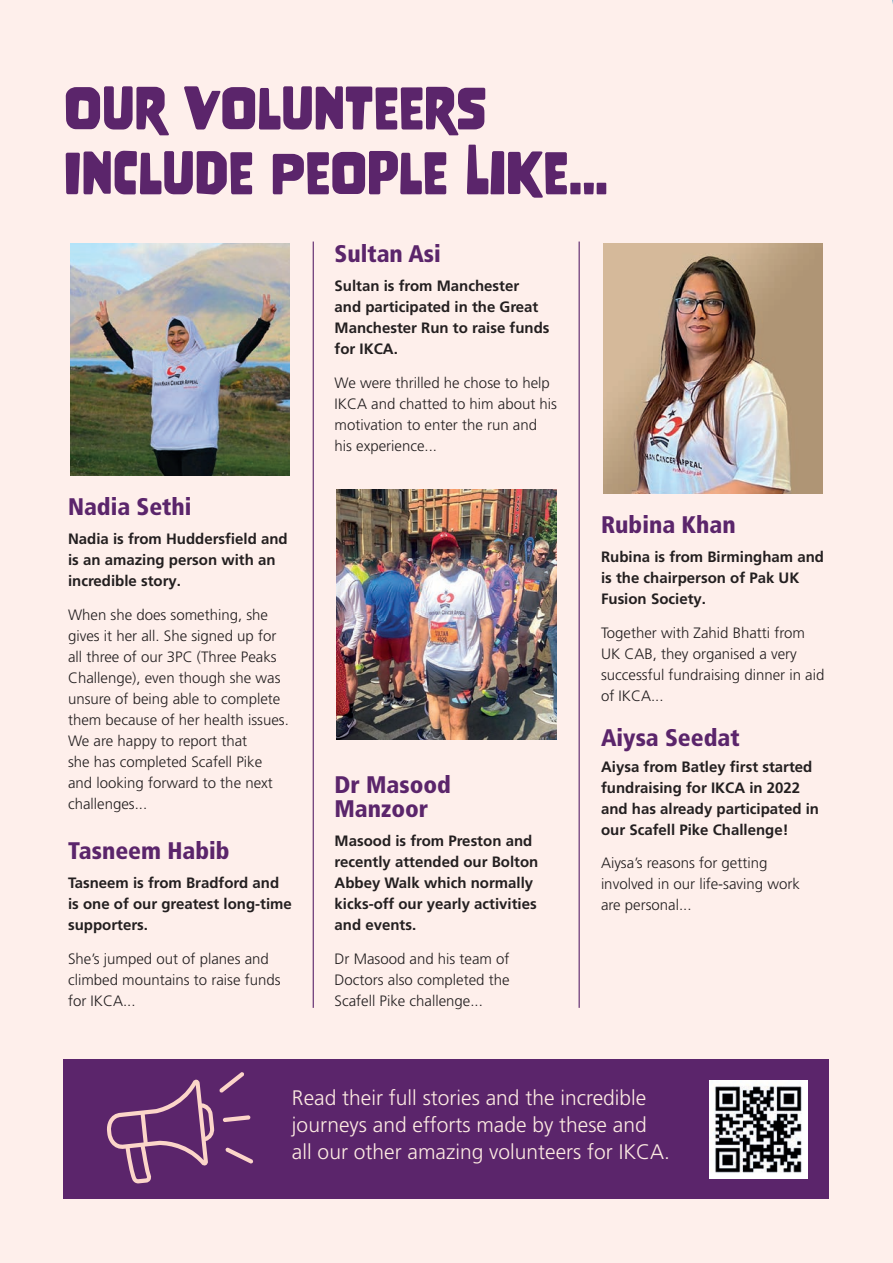
<style>
.page{position:relative;width:893px;height:1263px;background:#feefeb}
.page>*{position:absolute;margin:0;border:0;box-sizing:border-box;transform-origin:0 0}
.t1{font:54px/64.8px "Nove";color:#5b256b}
.t2{font:900 condensed 24px/24px "Frutiger LT Pro";color:#5b256b}
.t3{font:300 21px/27px "Frutiger LT Pro";color:#fdeae2}
.t4{font:300 15px/21px "Frutiger LT Pro";color:#231f20}
.t5{font:700 15px/21px "Frutiger LT Pro";color:#231f20}
</style>
<div class="page">
<img style="left:70px;top:244px;width:220px;height:231px">
<img style="left:337px;top:490px;width:219px;height:250px">
<img style="left:603px;top:244px;width:220px;height:250px">
<hr style="left:313px;top:242px;width:1px;height:766px;background:#5b256b">
<hr style="left:579px;top:242px;width:1px;height:766px;background:#5b256b">
<div style="left:64px;top:1059px;width:765px;height:140px;background:#5b256b"></div>
<svg style="left:107px;top:1072px;width:146px;height:112px"></svg>
<img style="left:709px;top:1081px;width:98px;height:97px">
<h1 class="t1" style="left:64px;top:76px;width:546px">OUR VOLUNTEERS<br>INCLUDE PEOPLE LIKE…</h1>
<h2 class="t2" style="left:68px;top:494px;width:125px">Nadia Sethi</h2>
<p class="t5" style="left:68px;top:529px;width:221px">Nadia is from Huddersfield and is an amazing person with an incredible story.</p>
<p class="t4" style="left:68px;top:604px;width:222px">When she does something, she gives it her all. She signed up for all three of our 3PC (Three Peaks<br>Challenge), even though she was unsure of being able to complete them because of her health issues.<br>We are happy to report that<br>she has completed Scafell Pike and looking forward to the next challenges...</p>
<h2 class="t2" style="left:68px;top:838px;width:163px">Tasneem Habib</h2>
<p class="t5" style="left:68px;top:872px;width:225px">Tasneem is from Bradford and is one of our greatest long-time supporters.</p>
<p class="t4" style="left:68px;top:948px;width:214px">She’s jumped out of planes and climbed mountains to raise funds for IKCA...</p>
<h2 class="t2" style="left:334px;top:241px;width:108px">Sultan Asi</h2>
<p class="t5" style="left:334px;top:276px;width:217px">Sultan is from Manchester and participated in the Great<br>Manchester Run to raise funds for IKCA.</p>
<p class="t4" style="left:334px;top:372px;width:224px">We were thrilled he chose to help<br>IKCA and chatted to him about his motivation to enter the run and his experience...</p>
<h2 class="t2" style="left:334px;top:772px;width:118px">Dr Masood<br>Manzoor</h2>
<p class="t5" style="left:334px;top:831px;width:205px">Masood is from Preston and recently attended our Bolton<br>Abbey Walk which normally kicks-off our yearly activities and events.</p>
<p class="t4" style="left:334px;top:948px;width:177px;text-align:justify">Dr Masood and his team of Doctors also completed the Scafell Pike challenge...</p>
<h2 class="t2" style="left:601px;top:512px;width:136px">Rubina Khan</h2>
<p class="t5" style="left:601px;top:547px;width:225px">Rubina is from Birmingham and is the chairperson of Pak UK<br>Fusion Society.</p>
<p class="t4" style="left:601px;top:622px;width:225px">Together with Zahid Bhatti from<br>UK CAB, they organised a very successful fundraising dinner in aid of IKCA...</p>
<h2 class="t2" style="left:601px;top:726px;width:140px">Aiysa Seedat</h2>
<p class="t5" style="left:601px;top:756px;width:220px">Aiysa from Batley first started fundraising for IKCA in 2022 and has already participated in our Scafell Pike Challenge!</p>
<p class="t4" style="left:601px;top:853px;width:200px">Aiysa’s reasons for getting involved in our life-saving work are personal...</p>
<h3 class="t3" style="left:292px;top:1084px;width:380px">Read their full stories and the incredible journeys and efforts made by these and all our other amazing volunteers for IKCA.</h3>
</div>
